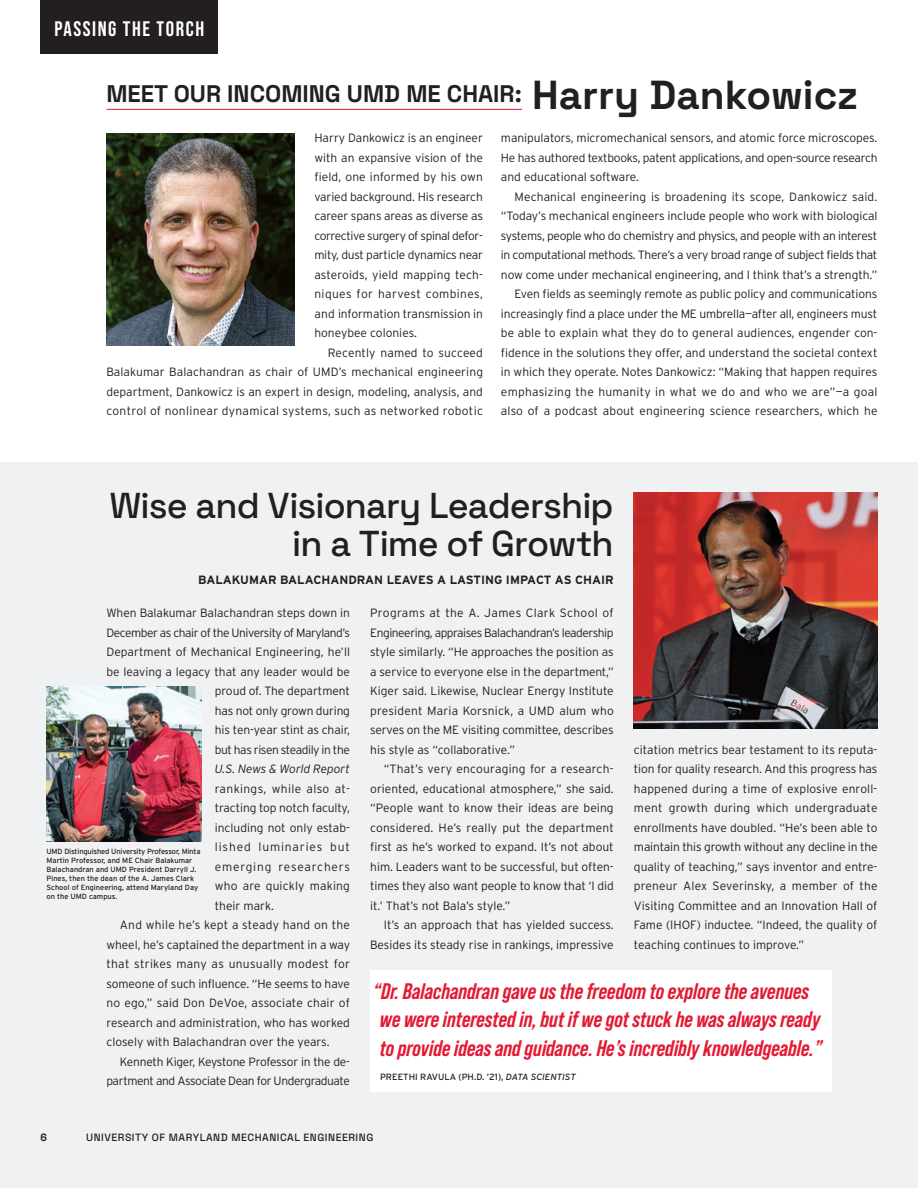
<style>
.page{position:relative;width:918px;height:1188px;background:#fff}
.page>*{position:absolute;margin:0;border:0;box-sizing:border-box;transform-origin:0 0}
.Section_Head-Med{font:500 36px/37.5px "Space Grotesk";letter-spacing:-.025em;color:#231f20;text-align:right}
.Section_Head-Small{font:700 24px "Space Grotesk";color:#231f20}
.Section__Quote__ULC_Italics{font:italic 700 22.5px/28.5px "Bebas Neue Pro";color:#e41933}
.Cover_Dept_Name_Date{font:700 21px "Bebas Neue Pro";letter-spacing:.075em;color:#fff}
.Section_Main_Text{font:300 12px/19.5px "Interstate";letter-spacing:-.005em;color:#231f20;text-align:justify}
.Section_Main_Text_No_Indent{font:300 12px/19.5px "Interstate";letter-spacing:-.005em;color:#231f20;text-align:justify}
.Section_Main_Text-2{font:300 12px/19.5px "Interstate";letter-spacing:-.03em;color:#231f20;text-align:right}
.Section_Intro{font:700 12px "Interstate";color:#231f20}
.Section_Main_Text_No_Indent-2{font:300 12px "Interstate";letter-spacing:-.04em;color:#231f20}
.Section_Main_Text_No_Indent-3{font:300 12px "Interstate";letter-spacing:.07em;color:#231f20}
.Section_Main_Text_No_Indent-4{font:300 12px "Interstate";letter-spacing:-.035em;color:#231f20}
.Section_Main_Text_No_Indent-5{font:300 12px "Interstate";letter-spacing:.03em;color:#231f20}
.Section_Main_Text_No_Indent-6{font:italic 300 12px "Interstate";color:#231f20}
.Section_Main_Text_No_Indent-7{font:300 12px "Interstate";letter-spacing:.015em;color:#231f20}
.t1{font:500 10.5px "Space Grotesk";letter-spacing:.05em;color:#231f20}
.t2{font:700 10.5px "Space Grotesk";color:#231f20}
.Section_Quote_Attribution{font:9px "Interstate";color:#231f20}
.Section_Small_Caption{font:7.5px/9px "Interstate";color:#231f20}
.s1{font-size:40.5px}
.s2{font-style:italic}
</style>
<div class="page">
<div style="left:0;top:462px;width:918px;height:726px;background:#f0f1f2"></div>
<hr style="left:106px;top:109px;width:416px;height:1px;background:#e41933">
<img style="left:634px;top:493px;width:244px;height:235px">
<img style="left:106px;top:134px;width:188px;height:211px">
<div style="left:370px;top:970px;width:462px;height:122px;background:#fff"></div>
<img style="left:47px;top:686px;width:154px;height:156px">
<div style="left:40px;top:0;width:178px;height:54px;background:#231f20"></div>
<p class="Cover_Dept_Name_Date" style="left:55px;top:16px;width:151px">PASSING THE TORCH</p>
<p class="Section_Head-Small" style="left:106px;top:75px;width:753px">MEET OUR INCOMING UMD ME CHAIR: <span class="s1">Harry Dankowicz</span></p>
<p class="Section_Main_Text_No_Indent" style="left:314px;top:128px;width:170px">Harry Dankowicz is an engineer with an expansive vision of the field, one informed by his own varied background. His research career spans areas as diverse as corrective surgery of spinal defor&shy;mity, dust particle dynamics near asteroids, yield mapping tech&shy;niques for harvest combines, and information transmission in honeybee colonies.</p>
<p class="Section_Main_Text" style="left:106px;top:343px;width:378px;text-indent:221px">Recently named to succeed Balakumar Balachandran as chair of UMD’s mechanical engineering department, Dankowicz is an expert in design, modeling, analysis, and control of nonlinear dynamical systems, such as networked robotic</p>
<p class="Section_Main_Text" style="left:501px;top:128px;width:378px">manipulators, micromechanical sensors, and atomic force microscopes.<br>He has authored textbooks, patent applications, and open-source research and educational software.</p>
<p class="Section_Main_Text" style="left:501px;top:187px;width:378px;text-indent:14px">Mechanical engineering is broadening its scope, Dankowicz said. “Today’s mechanical engineers include people who work with biological systems, people who do chemistry and physics, and people with an interest in computational methods. There’s a very broad range of subject fields that now come under mechanical engineering, and I think that’s a strength.”</p>
<p class="Section_Main_Text" style="left:501px;top:284px;width:378px;text-indent:14px">Even fields as seemingly remote as public policy and communications increasingly find a place under the ME umbrella—after all, engineers must be able to explain what they do to general audiences, engender con&shy;fidence in the solutions they offer, and understand the societal context in which they operate. Notes Dankowicz: “Making that happen requires emphasizing the humanity in what we do and who we are”—a goal also of a podcast about engineering science researchers, which he</p>
<p class="Section_Head-Med" style="left:109px;top:484px;width:506px">Wise and Visionary Leadership in a Time of Growth</p>
<p class="Section_Intro" style="left:198px;top:573px;width:417px">BALAKUMAR BALACHANDRAN LEAVES A LASTING IMPACT AS CHAIR</p>
<p class="Section_Main_Text_No_Indent" style="left:106px;top:603px;width:245px">When Balakumar Balachandran steps down in</p>
<p class="Section_Main_Text_No_Indent-2" style="left:106px;top:625px;width:245px">December as chair of the University of Maryland’s</p>
<p class="Section_Main_Text_No_Indent" style="left:106px;top:642px;width:245px">Department of Mechanical Engineering, he’ll</p>
<p class="Section_Main_Text_No_Indent" style="left:106px;top:662px;width:245px">be leaving a legacy that any leader would be</p>
<p class="Section_Main_Text_No_Indent" style="left:215px;top:681px;width:137px">proud of. The department</p>
<p class="Section_Main_Text_No_Indent" style="left:215px;top:701px;width:137px">has not only grown during</p>
<p class="Section_Main_Text_No_Indent" style="left:215px;top:720px;width:137px">his ten-year stint as chair,</p>
<p class="Section_Main_Text_No_Indent-4" style="left:215px;top:742px;width:137px">but has risen steadily in the</p>
<p class="Section_Main_Text_No_Indent-6" style="left:215px;top:762px;width:137px">U.S. News &amp; World Report</p>
<p class="Section_Main_Text_No_Indent-5" style="left:215px;top:781px;width:137px">rankings, while also at-</p>
<p class="Section_Main_Text_No_Indent" style="left:215px;top:798px;width:137px">tracting top notch faculty,</p>
<p class="Section_Main_Text_No_Indent" style="left:215px;top:818px;width:137px">including not only estab-</p>
<p class="Section_Main_Text_No_Indent-3" style="left:215px;top:840px;width:137px">lished luminaries but</p>
<p class="Section_Main_Text_No_Indent-3" style="left:215px;top:859px;width:137px">emerging researchers</p>
<p class="Section_Main_Text_No_Indent-7" style="left:215px;top:879px;width:137px">who are quickly making</p>
<p class="Section_Main_Text_No_Indent" style="left:215px;top:896px;width:61px">their mark.</p>
<p class="Section_Main_Text" style="left:106px;top:915px;width:245px;text-indent:14px">And while he’s kept a steady hand on the wheel, he’s captained the department in a way that strikes many as unusually modest for someone of such influence. “He seems to have no ego,” said Don DeVoe, associate chair of research and administration, who has worked closely with Balachandran over the years.</p>
<p class="Section_Main_Text-2" style="left:106px;top:1052px;width:245px">Kenneth Kiger, Keystone Professor in the de&shy;partment and Associate Dean for Undergraduate</p>
<p class="Section_Main_Text" style="left:370px;top:603px;width:245px">Programs at the A. James Clark School of Engineering, appraises Balachandran’s leadership style similarly. “He approaches the position as a service to everyone else in the department,” Kiger said. Likewise, Nuclear Energy Institute president Maria Korsnick, a UMD alum who serves on the ME visiting committee, describes his style as “collaborative.”</p>
<p class="Section_Main_Text" style="left:370px;top:759px;width:245px;text-indent:14px">“That’s very encouraging for a research&shy;oriented, educational atmosphere,” she said. “People want to know their ideas are being considered. He’s really put the department first as he’s worked to expand. It’s not about him. Leaders want to be successful, but often&shy;times they also want people to know that ‘I did it.’ That’s not Bala’s style.”</p>
<p class="Section_Main_Text" style="left:370px;top:915px;width:245px;text-align:right">It’s an approach that has yielded success.<br>Besides its steady rise in rankings, impressive</p>
<p class="Section_Main_Text" style="left:634px;top:740px;width:245px">citation metrics bear testament to its reputa&shy;tion for quality research. And this progress has happened during a time of explosive enroll&shy;ment growth during which undergraduate enrollments have doubled. “He’s been able to maintain this growth without any decline in the quality of teaching,” says inventor and entre&shy;preneur Alex Severinsky, a member of the Visiting Committee and an Innovation Hall of Fame (IHOF) inductee. “Indeed, the quality of teaching continues to improve.”</p>
<p class="Section_Small_Caption" style="left:46px;top:846px;width:156px">UMD Distinguished University Professor, Minta Martin Professor, and ME Chair Balakumar Balachandran and UMD President Darryll J.<br>Pines, then the dean of the A. James Clark School of Engineering, attend Maryland Day on the UMD campus.</p>
<p class="Section__Quote__ULC_Italics" style="left:374px;top:976px;width:450px">“Dr. Balachandran gave us the freedom to explore the avenues we were interested in, but if we got stuck he was always ready to provide ideas and guidance. He’s incredibly knowledgeable.”</p>
<p class="Section_Quote_Attribution" style="left:380px;top:1071px;width:197px">PREETHI RAVULA (PH.D. ’21), <span class="s2">DATA SCIENTIST</span></p>
<p class="t2" style="left:40px;top:1129px;width:8px">6</p>
<p class="t1" style="left:86px;top:1130px;width:289px">UNIVERSITY OF MARYLAND MECHANICAL ENGINEERING</p>
</div>
